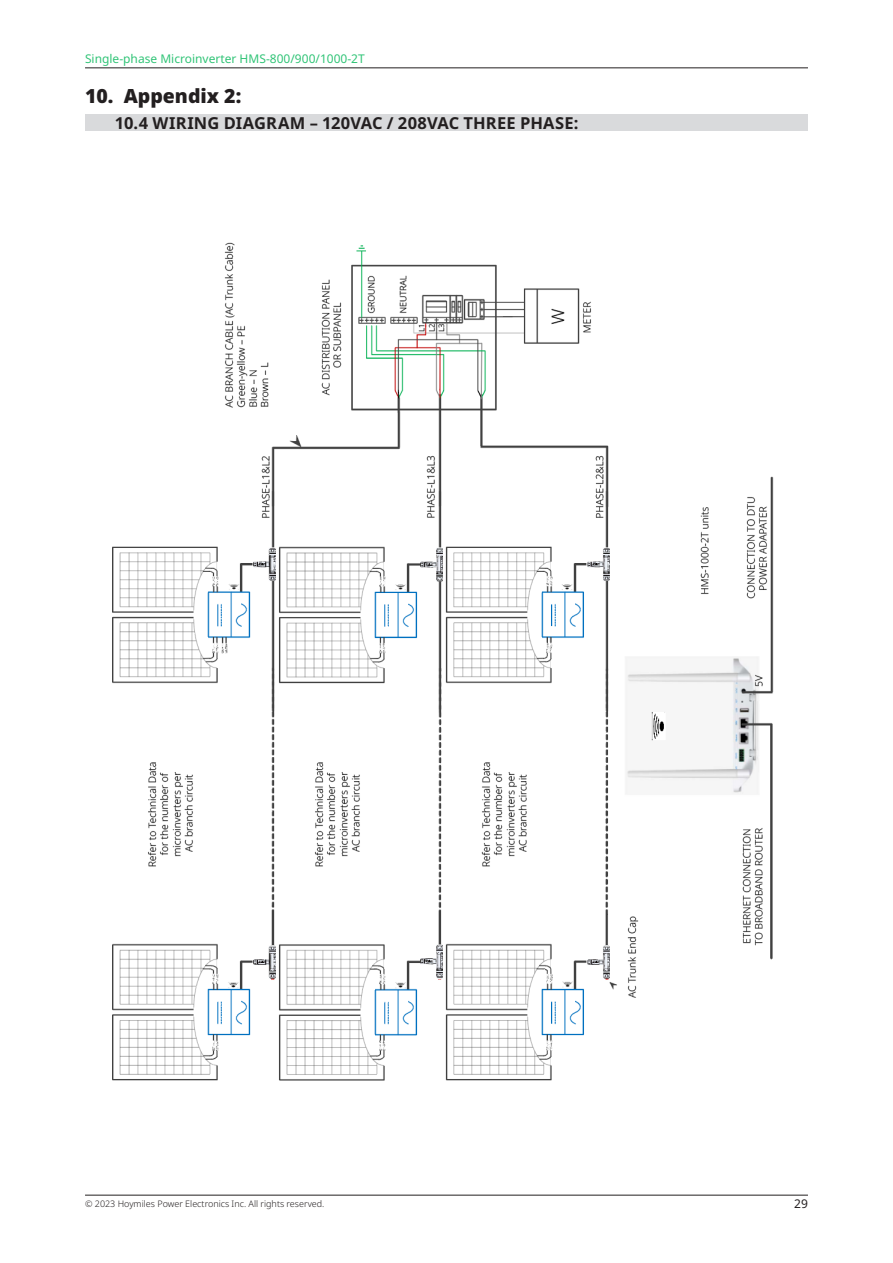
<style>
.page{position:relative;width:893px;height:1263px;background:#fff}
.page>*{position:absolute;margin:0;border:0;box-sizing:border-box;transform-origin:0 0}
.t1{font:900 19.5px "Noto Sans";color:#231f20}
.t2{font:700 16.5px "Noto Sans";letter-spacing:.01em;color:#231f20}
.t3{font:12px "Noto Sans";color:#31c477}
.t4{font:12px "Noto Sans";color:#231f20}
.t5{font:300 9px "Noto Sans";color:#231f20}
</style>
<div class="page">
<hr style="left:85px;top:1195px;width:723px;height:1px;background:#231f20">
<hr style="left:85px;top:68px;width:723px;height:1px;background:#231f20">
<div style="left:85px;top:115px;width:723px;height:16px;background:#d9dadc"></div>
<img style="left:112px;top:242px;width:662px;height:839px">
<h3 class="t3" style="left:85px;top:51px;width:281px">Single-phase Microinverter HMS-800/900/1000-2T</h3>
<p class="t1" style="left:85px;top:81px;width:158px">10. Appendix 2:</p>
<p class="t2" style="left:115px;top:111px;width:465px">10.4 WIRING DIAGRAM – 120VAC / 208VAC THREE PHASE:</p>
<p class="t5" style="left:85px;top:1197px;width:241px">© 2023 Hoymiles Power Electronics Inc. All rights reserved.</p>
<h3 class="t4" style="left:794px;top:1195px;width:15px">29</h3>
</div>
